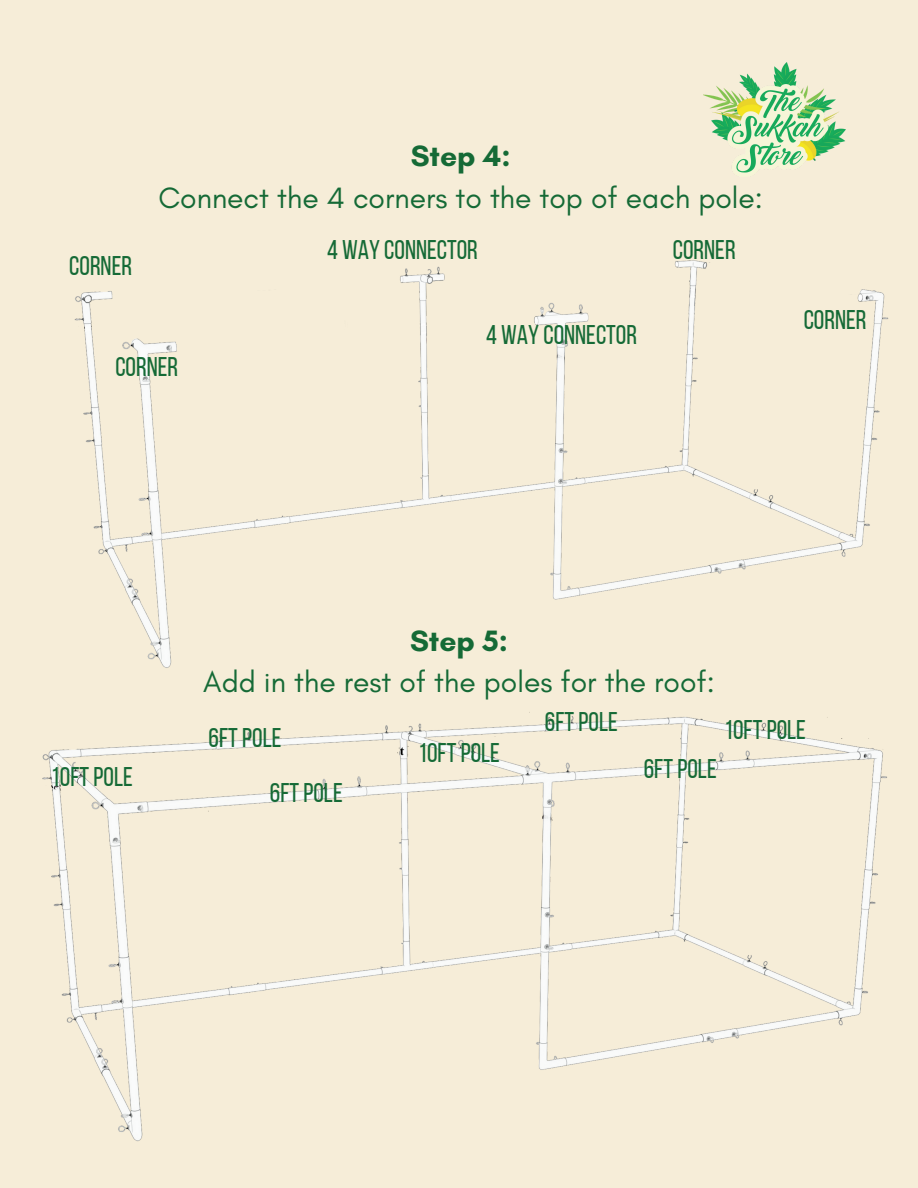
<style>
.page{position:relative;width:918px;height:1188px;background:#f6edd8}
.page>*{position:absolute;margin:0;border:0;box-sizing:border-box;transform-origin:0 0}
.t1{font:30px "Glacial Indifference";color:#156a36}
.t2{font:700 30px "Glacial Indifference";color:#156a36}
.t3{font:27px "Bebas Neue";color:#156a36}
</style>
<div class="page">
<img style="left:74px;top:260px;width:815px;height:393px">
<img style="left:42px;top:653px;width:845px;height:489px">
<img style="left:704px;top:62px;width:141px;height:111px">
<p class="t3" style="left:69px;top:255px;width:64px">CORNER</p>
<p class="t2" style="left:411px;top:138px;width:101px">Step 4:</p>
<p class="t1" style="left:158px;top:179px;width:606px">Connect the 4 corners to the top of each pole:</p>
<p class="t3" style="left:327px;top:239px;width:152px">4 WAY CONNECTOR</p>
<p class="t3" style="left:673px;top:239px;width:64px">CORNER</p>
<p class="t3" style="left:486px;top:324px;width:152px">4 WAY CONNECTOR</p>
<p class="t3" style="left:115px;top:356px;width:64px">CORNER</p>
<p class="t3" style="left:804px;top:309px;width:64px">CORNER</p>
<p class="t2" style="left:410px;top:622px;width:99px">Step 5:</p>
<p class="t1" style="left:203px;top:664px;width:513px">Add in the rest of the poles for the roof:</p>
<p class="t3" style="left:51px;top:766px;width:84px">10FTPOLE</p>
<p class="t3" style="left:209px;top:726px;width:74px">6FTPOLE</p>
<p class="t3" style="left:270px;top:782px;width:74px">6FTPOLE</p>
<p class="t3" style="left:418px;top:742px;width:84px">10FTPOLE</p>
<p class="t3" style="left:545px;top:710px;width:74px">6FTPOLE</p>
<p class="t3" style="left:644px;top:758px;width:74px">6FTPOLE</p>
<p class="t3" style="left:724px;top:719px;width:84px">10FTPOLE</p>
</div>
